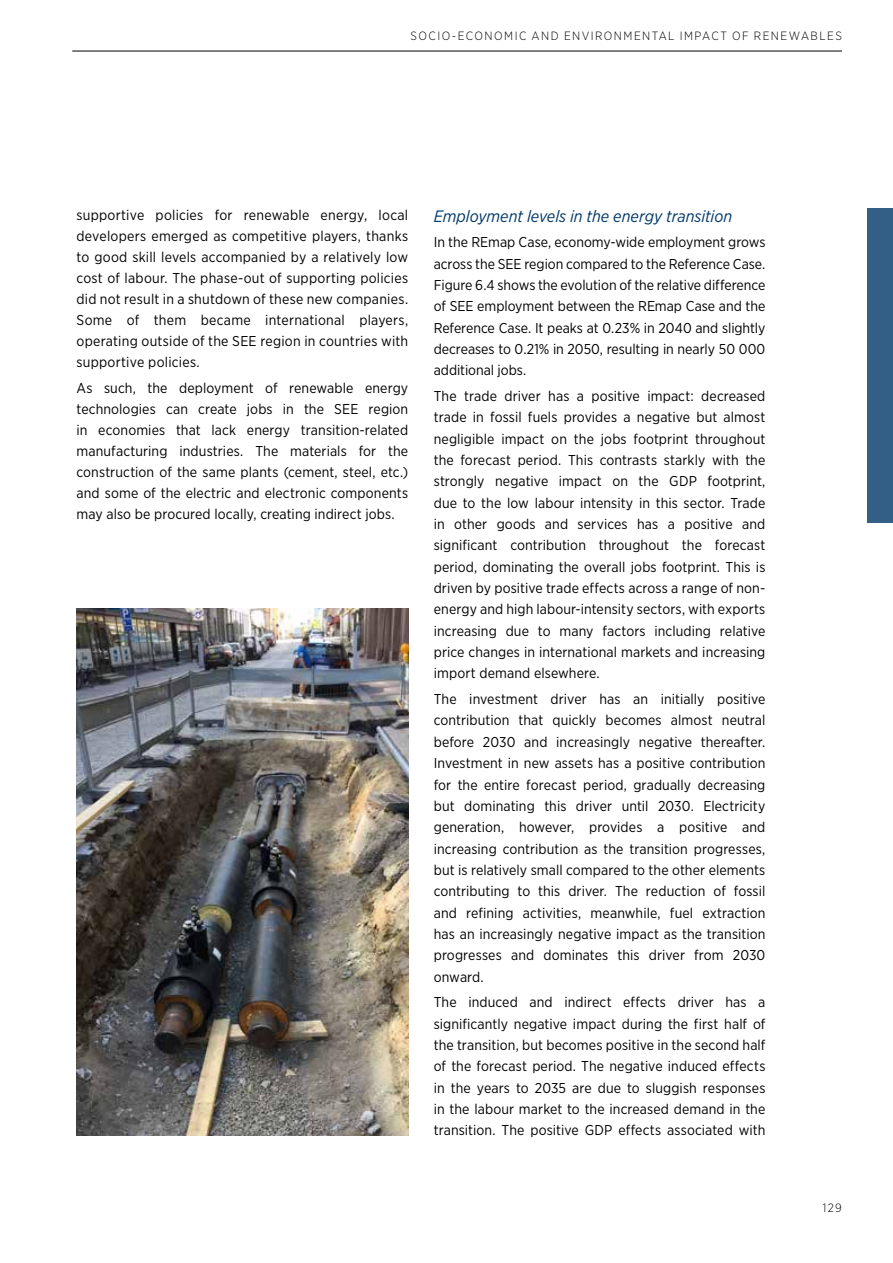
<style>
.page{position:relative;width:893px;height:1263px;background:#fff}
.page>*{position:absolute;margin:0;border:0;box-sizing:border-box;transform-origin:0 0}
.Fließtext{font:italic 16.5px "Gotham Narrow";color:#003869}
.Fließtext-2{font:14.25px/21.3px "Gotham Narrow";letter-spacing:.005em;color:#000;text-align:justify}
.t1{font:300 12px "Gotham Narrow";letter-spacing:.12em;color:#000}
</style>
<div class="page">
<div style="left:867px;top:208px;width:26px;height:315px;background:#335f87"></div>
<hr style="left:72px;top:51px;width:770px;height:1px;background:#000">
<img style="left:77px;top:609px;width:331px;height:526px">
<p class="t1" style="left:411px;top:29px;width:433px">SOCIO-ECONOMIC AND ENVIRONMENTAL IMPACT OF RENEWABLES</p>
<p class="Fließtext-2" style="left:77px;top:204px;width:333px">supportive policies for renewable energy, local developers emerged as competitive players, thanks to good skill levels accompanied by a relatively low cost of labour. The phase-out of supporting policies did not result in a shutdown of these new companies.<br>Some of them became international players, operating outside of the SEE region in countries with supportive policies.</p>
<p class="Fließtext-2" style="left:77px;top:377px;width:333px">As such, the deployment of renewable energy technologies can create jobs in the SEE region in economies that lack energy transition-related manufacturing industries. The materials for the construction of the same plants (cement, steel, etc.) and some of the electric and electronic components may also be procured locally, creating indirect jobs.</p>
<p class="Fließtext" style="left:434px;top:206px;width:300px">Employment levels in the energy transition</p>
<p class="Fließtext-2" style="left:434px;top:231px;width:333px">In the REmap Case, economy-wide employment grows across the SEE region compared to the Reference Case.<br>Figure 6.4 shows the evolution of the relative difference of SEE employment between the REmap Case and the Reference Case. It peaks at 0.23% in 2040 and slightly decreases to 0.21% in 2050, resulting in nearly 50 000 additional jobs.</p>
<p class="Fließtext-2" style="left:434px;top:385px;width:333px">The trade driver has a positive impact: decreased trade in fossil fuels provides a negative but almost negligible impact on the jobs footprint throughout the forecast period. This contrasts starkly with the strongly negative impact on the GDP footprint, due to the low labour intensity in this sector. Trade in other goods and services has a positive and significant contribution throughout the forecast period, dominating the overall jobs footprint. This is driven by positive trade effects across a range of non&shy;energy and high labour-intensity sectors, with exports increasing due to many factors including relative price changes in international markets and increasing import demand elsewhere.</p>
<p class="Fließtext-2" style="left:434px;top:688px;width:333px">The investment driver has an initially positive contribution that quickly becomes almost neutral before 2030 and increasingly negative thereafter.<br>Investment in new assets has a positive contribution for the entire forecast period, gradually decreasing but dominating this driver until 2030. Electricity generation, however, provides a positive and increasing contribution as the transition progresses, but is relatively small compared to the other elements contributing to this driver. The reduction of fossil and refining activities, meanwhile, fuel extraction has an increasingly negative impact as the transition progresses and dominates this driver from 2030 onward.</p>
<p class="Fließtext-2" style="left:434px;top:991px;width:333px">The induced and indirect effects driver has a significantly negative impact during the first half of the transition, but becomes positive in the second half of the forecast period. The negative induced effects in the years to 2035 are due to sluggish responses in the labour market to the increased demand in the transition. The positive GDP effects associated with</p>
<p class="t1" style="left:823px;top:1200px;width:21px">129</p>
</div>
